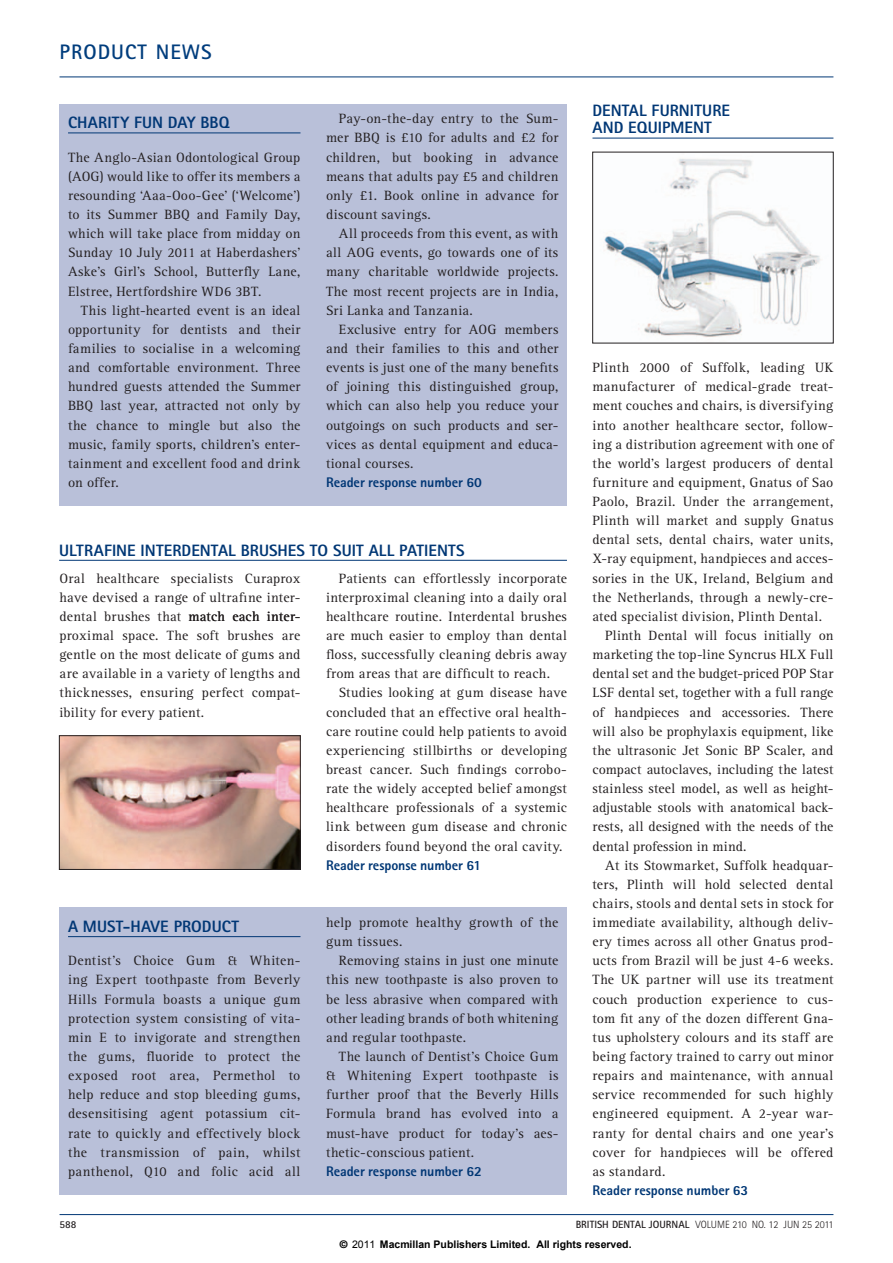
<style>
.page{position:relative;width:893px;height:1263px;background:#fff}
.page>*{position:absolute;margin:0;border:0;box-sizing:border-box;transform-origin:0 0}
.t1{font:700 21px "Rotis Sans Serif Std";letter-spacing:.05em;color:#013d7d}
._1_BDJ_trade_heading{font:800 16.5px/18px "Rotis Sans Serif Std";letter-spacing:.005em;color:#013775}
._1_BDJ_body{font:13.95px/19.2px "Rotis Serif Std";letter-spacing:.02em;color:#231f20;text-align:justify}
._1_BDJ_body_fullout{font:13.95px/19.2px "Rotis Serif Std";letter-spacing:.025em;color:#231f20;text-align:justify}
._1_BDJ_trade_reader{font:800 13.95px "Rotis Sans Serif Std";letter-spacing:-.005em;color:#013775}
.t2{font:700 10.5px "Arial";color:#000}
.t3{font:300 10.5px "Rotis Sans Serif Std";color:#231f20}
.t4{font:700 10.5px "Rotis Sans Serif Std";color:#231f20}
.s1{font-weight:700}
.s2{font-family:"Helvetica"}
.s3{font-weight:400}
</style>
<div class="page">
<hr style="left:60px;top:77px;width:773px;height:1px;background:#013775">
<hr style="left:60px;top:1214px;width:773px;height:1px;background:#013775">
<div style="left:60px;top:104px;width:507px;height:402px;background:#b9c0d9"></div>
<div style="left:60px;top:908px;width:507px;height:287px;background:#b9c0d9"></div>
<hr style="left:68px;top:133px;width:232px;height:1px;background:#013775">
<hr style="left:68px;top:936px;width:232px;height:1px;background:#013775">
<hr style="left:592px;top:138px;width:241px;height:1px;background:#013775">
<img style="left:604px;top:158px;width:217px;height:179px">
<hr style="left:59px;top:560px;width:508px;height:1px;background:#013775">
<img style="left:61px;top:737px;width:237px;height:131px">
<div style="left:59px;top:735px;width:241px;height:135px;border:1px solid #231f20"></div>
<p class="t1" style="left:60px;top:39px;width:154px">PRODUCT NEWS</p>
<p class="_1_BDJ_trade_heading" style="left:68px;top:113px;width:163px">CHARITY FUN DAY BBQ</p>
<p class="_1_BDJ_body_fullout" style="left:68px;top:148px;width:234px">The Anglo-Asian Odontological Group (AOG) would like to offer its members a resounding ‘Aaa-Ooo-Gee’ (‘Welcome’) to its Summer BBQ and Family Day, which will take place from midday on Sunday 10 July 2011 at Haberdashers’ Aske’s Girl’s School, Butterfly Lane, Elstree, Hertfordshire WD6 3BT.</p>
<p class="_1_BDJ_body" style="left:68px;top:301px;width:234px;text-indent:13px">This light-hearted event is an ideal opportunity for dentists and their families to socialise in a welcoming and comfortable environment. Three hundred guests attended the Summer BBQ last year, attracted not only by the chance to mingle but also the music, family sports, children’s enter&shy;tainment and excellent food and drink on offer.</p>
<p class="_1_BDJ_body" style="left:326px;top:109px;width:234px;text-indent:13px">Pay-on-the-day entry to the Sum&shy;mer BBQ is £10 for adults and £2 for children, but booking in advance means that adults pay £5 and children only £1. Book online in advance for discount savings.</p>
<p class="_1_BDJ_body" style="left:326px;top:224px;width:234px;text-indent:13px">All proceeds from this event, as with all AOG events, go towards one of its many charitable worldwide projects.<br>The most recent projects are in India, Sri Lanka and Tanzania.</p>
<p class="_1_BDJ_body" style="left:326px;top:320px;width:234px;text-indent:13px">Exclusive entry for AOG members and their families to this and other events is just one of the many benefits of joining this distinguished group, which can also help you reduce your outgoings on such products and ser&shy;vices as dental equipment and educa&shy;tional courses.</p>
<p class="_1_BDJ_trade_reader" style="left:326px;top:473px;width:157px">Reader response number 60</p>
<p class="_1_BDJ_trade_heading" style="left:59px;top:541px;width:407px">ULTRAFINE INTERDENTAL BRUSHES TO SUIT ALL PATIENTS</p>
<p class="_1_BDJ_body_fullout" style="left:60px;top:569px;width:242px">Oral healthcare specialists Curaprox have devised a range of ultrafine inter&shy;dental brushes that match each inter&shy;proximal space. The soft brushes are gentle on the most delicate of gums and are available in a variety of lengths and thicknesses, ensuring perfect compat&shy;ibility for every patient.</p>
<p class="_1_BDJ_body" style="left:326px;top:569px;width:242px;text-indent:13px">Patients can effortlessly incorporate interproximal cleaning into a daily oral healthcare routine. Interdental brushes are much easier to employ than dental floss, successfully cleaning debris away from areas that are difficult to reach.</p>
<p class="_1_BDJ_body" style="left:326px;top:684px;width:242px;text-indent:13px">Studies looking at gum disease have concluded that an effective oral health&shy;care routine could help patients to avoid experiencing stillbirths or developing breast cancer. Such findings corrobo&shy;rate the widely accepted belief amongst healthcare professionals of a systemic link between gum disease and chronic disorders found beyond the oral cavity.</p>
<p class="_1_BDJ_trade_reader" style="left:326px;top:856px;width:157px">Reader response number 61</p>
<p class="_1_BDJ_trade_heading" style="left:68px;top:917px;width:173px">A MUST-HAVE PRODUCT</p>
<p class="_1_BDJ_body_fullout" style="left:68px;top:951px;width:234px">Dentist’s Choice Gum &amp; Whiten&shy;ing Expert toothpaste from Beverly Hills Formula boasts a unique gum protection system consisting of vita&shy;min E to invigorate and strengthen the gums, fluoride to protect the exposed root area, Permethol to help reduce and stop bleeding gums, desensitising agent potassium cit&shy;rate to quickly and effectively block the transmission of pain, whilst panthenol, Q10 and folic acid all</p>
<p class="_1_BDJ_body_fullout" style="left:326px;top:913px;width:234px">help promote healthy growth of the gum tissues.</p>
<p class="_1_BDJ_body" style="left:326px;top:951px;width:234px;text-indent:13px">Removing stains in just one minute this new toothpaste is also proven to be less abrasive when compared with other leading brands of both whitening and regular toothpaste.</p>
<p class="_1_BDJ_body" style="left:326px;top:1047px;width:234px;text-indent:13px">The launch of Dentist’s Choice Gum &amp; Whitening Expert toothpaste is further proof that the Beverly Hills Formula brand has evolved into a must-have product for today’s aes&shy;thetic-conscious patient.</p>
<p class="_1_BDJ_trade_reader" style="left:326px;top:1162px;width:157px">Reader response number 62</p>
<p class="_1_BDJ_trade_heading" style="left:592px;top:101px;width:139px">DENTAL FURNITURE<br>AND EQUIPMENT</p>
<p class="_1_BDJ_body_fullout" style="left:592px;top:358px;width:242px">Plinth 2000 of Suffolk, leading UK manufacturer of medical-grade treat&shy;ment couches and chairs, is diversifying into another healthcare sector, follow&shy;ing a distribution agreement with one of the world’s largest producers of dental furniture and equipment, Gnatus of Sao Paolo, Brazil. Under the arrangement, Plinth will market and supply Gnatus dental sets, dental chairs, water units, X-ray equipment, handpieces and acces&shy;sories in the UK, Ireland, Belgium and the Netherlands, through a newly-cre&shy;ated specialist division, Plinth Dental.</p>
<p class="_1_BDJ_body" style="left:592px;top:626px;width:242px;text-indent:13px">Plinth Dental will focus initially on marketing the top-line Syncrus HLX Full dental set and the budget-priced POP Star LSF dental set, together with a full range of handpieces and accessories. There will also be prophylaxis equipment, like the ultrasonic Jet Sonic BP Scaler, and compact autoclaves, including the latest stainless steel model, as well as height&shy;adjustable stools with anatomical back&shy;rests, all designed with the needs of the dental profession in mind.</p>
<p class="_1_BDJ_body" style="left:592px;top:856px;width:242px;text-indent:13px">At its Stowmarket, Suffolk headquar&shy;ters, Plinth will hold selected dental chairs, stools and dental sets in stock for immediate availability, although deliv&shy;ery times across all other Gnatus prod&shy;ucts from Brazil will be just 4-6 weeks.<br>The UK partner will use its treatment couch production experience to cus&shy;tom fit any of the dozen different Gna&shy;tus upholstery colours and its staff are being factory trained to carry out minor repairs and maintenance, with annual service recommended for such highly engineered equipment. A 2-year war&shy;ranty for dental chairs and one year’s cover for handpieces will be offered as standard.</p>
<p class="_1_BDJ_trade_reader" style="left:592px;top:1181px;width:157px">Reader response number 63</p>
<p class="t4" style="left:60px;top:1217px;width:18px">588</p>
<p class="t3" style="left:576px;top:1218px;width:259px"><span class="s1">BRITISH DENTAL JOURNAL</span> VOLUME 210 NO. 12 JUN 25 2011</p>
<p class="t2" style="left:340px;top:1237px;width:293px"><span class="s2">©</span> <span class="s3">2011</span> Macmillan Publishers Limited. All rights reserved.</p>
</div>
